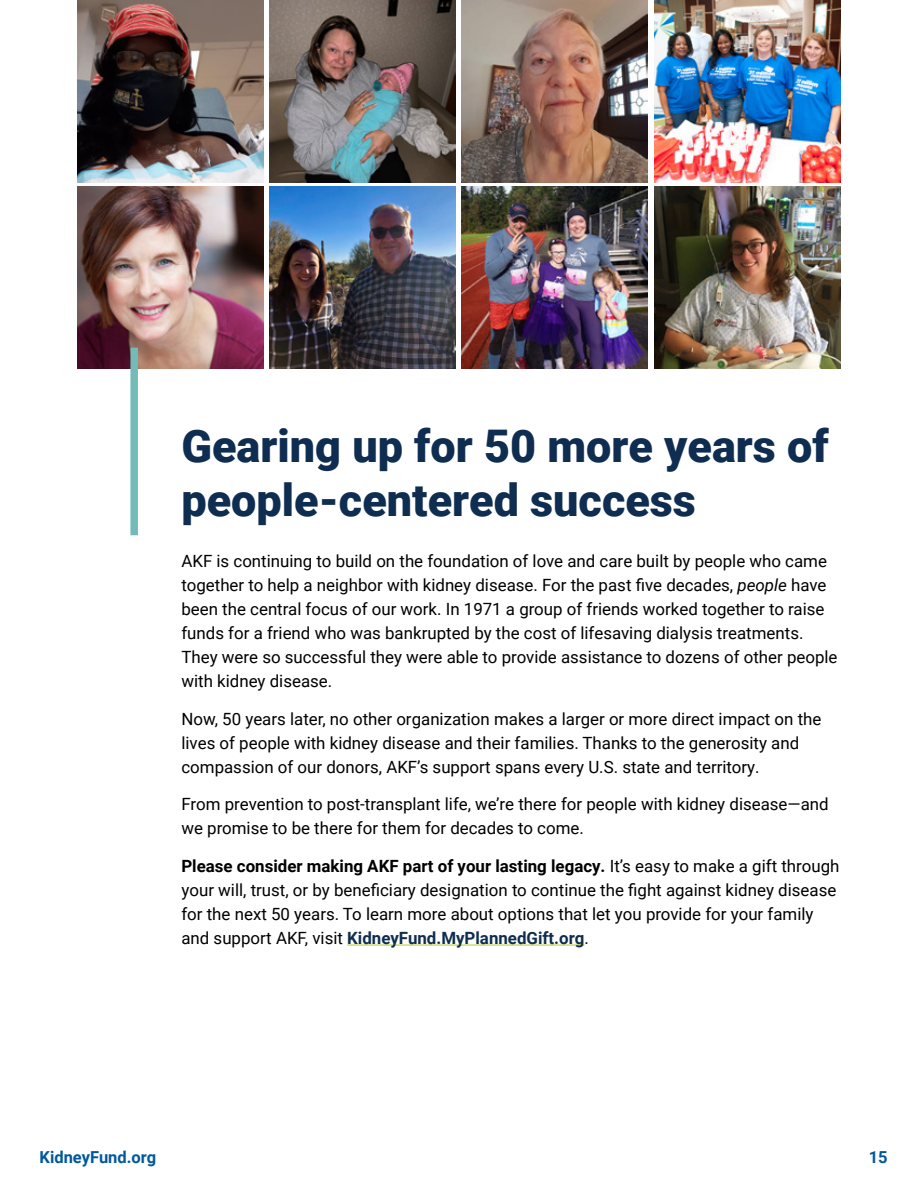
<style>
.page{position:relative;width:918px;height:1188px;background:#fff}
.page>*{position:absolute;margin:0;border:0;box-sizing:border-box;transform-origin:0 0}
.t1{font:900 45px/54px "Roboto";color:#0e2d50}
.t2{font:16.8px/24px "Roboto";color:#000}
.t3{font:700 16.5px "Roboto";color:#00589c}
.s1{font-style:italic}
.s2{font-weight:700}
.s3{font-weight:700;color:#0e2d50}
</style>
<div class="page">
<img style="left:654px;top:187px;width:186px;height:182px">
<img style="left:269px;top:0;width:187px;height:182px">
<img style="left:462px;top:0;width:186px;height:182px">
<img style="left:77px;top:187px;width:186px;height:182px">
<img style="left:77px;top:0;width:186px;height:182px">
<img style="left:654px;top:0;width:186px;height:182px">
<img style="left:462px;top:187px;width:186px;height:182px">
<img style="left:269px;top:187px;width:187px;height:182px">
<div style="left:130px;top:348px;width:8px;height:187px;background:#72bbb7"></div>
<hr style="left:347px;top:944px;width:237px;height:2px;background:#b7d432">
<h1 class="t1" style="left:181px;top:418px;width:649px">Gearing up for 50 more years of people-centered success</h1>
<p class="t2" style="left:181px;top:549px;width:658px">AKF is continuing to build on the foundation of love and care built by people who came together to help a neighbor with kidney disease. For the past five decades, <span class="s1">people</span> have been the central focus of our work. In 1971 a group of friends worked together to raise funds for a friend who was bankrupted by the cost of lifesaving dialysis treatments.<br>They were so successful they were able to provide assistance to dozens of other people with kidney disease.</p>
<p class="t2" style="left:181px;top:706px;width:642px">Now, 50 years later, no other organization makes a larger or more direct impact on the lives of people with kidney disease and their families. Thanks to the generosity and compassion of our donors, AKF’s support spans every U.S. state and territory.</p>
<p class="t2" style="left:181px;top:792px;width:649px">From prevention to post-transplant life, we’re there for people with kidney disease—and we promise to be there for them for decades to come.</p>
<p class="t2" style="left:181px;top:853px;width:660px"><span class="s2">Please consider making AKF part of your lasting legacy.</span> It’s easy to make a gift through your will, trust, or by beneficiary designation to continue the fight against kidney disease for the next 50 years. To learn more about options that let you provide for your family and support AKF, visit <span class="s3">KidneyFund.MyPlannedGift.org</span>.</p>
<p class="t3" style="left:40px;top:1145px;width:118px">KidneyFund.org</p>
<p class="t3" style="left:869px;top:1145px;width:20px">15</p>
</div>
